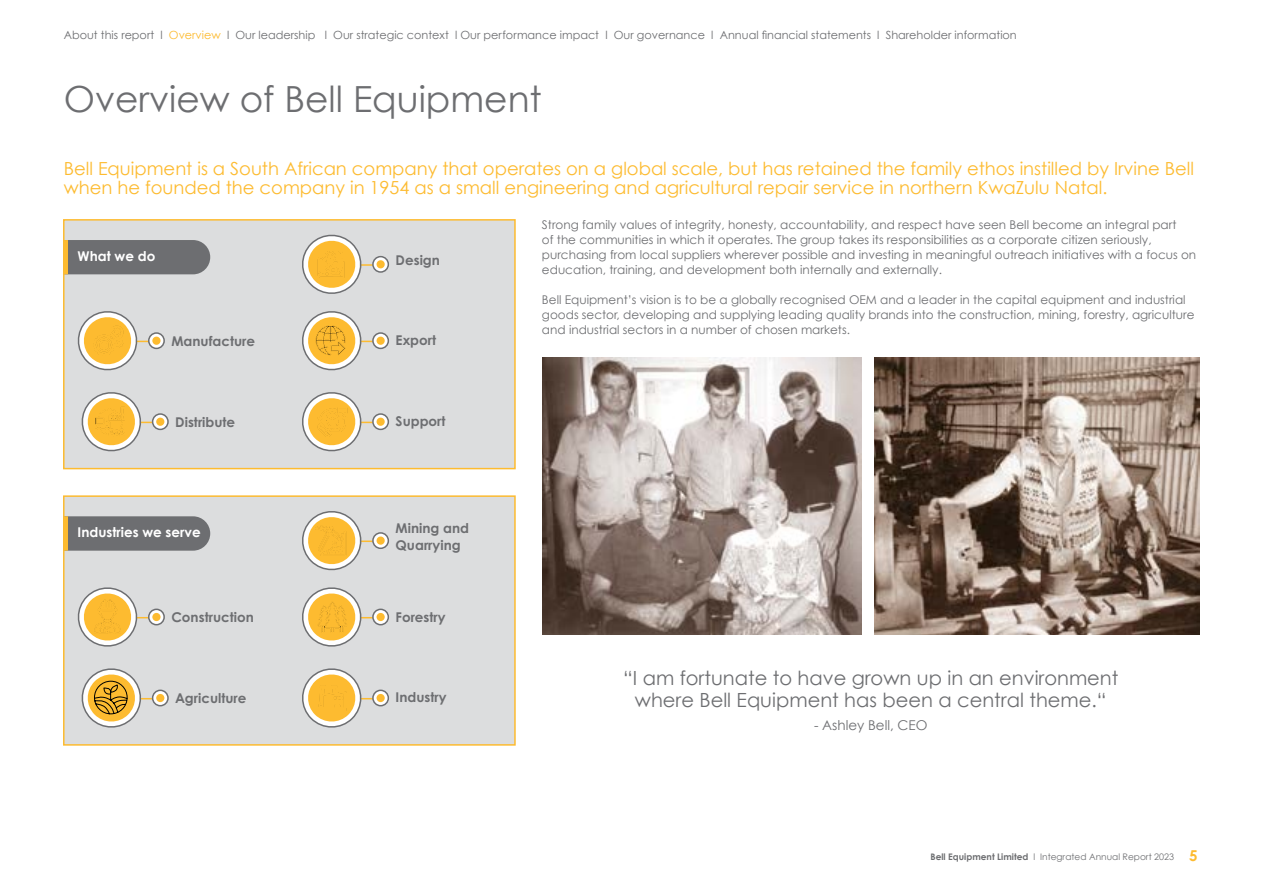
<style>
.page{position:relative;width:1263px;height:893px;background:#fff}
.page>*{position:absolute;margin:0;border:0;box-sizing:border-box;transform-origin:0 0}
.t1{font:36px "Century Gothic";color:#6d6e71}
.t2{font:19.5px/22.5px "Century Gothic";color:#6d6e71;text-align:center}
.t3{font:18px/19.5px "Century Gothic";color:#fdbb30}
.t4{font:700 13.5px/16.2px "Century Gothic Pro";color:#6d6e71}
.t5{font:700 13.5px "Century Gothic";color:#fff}
.t6{font:13.5px "Century Gothic";color:#6d6e71}
.t7{font:12px/15px "Century Gothic";color:#6d6e71}
.t8{font:11.25px "Century Gothic";color:#6d6e71}
.t9{font:9px "Century Gothic";color:#6d6e71}
.s1{color:#fdbb30}
.s2{font-weight:700}
.s3{font-weight:700;font-size:15px;color:#fdbb30}
</style>
<div class="page">
<div style="left:64px;top:220px;width:451px;height:249px;background:#dcddde"></div>
<div style="left:68px;top:240px;width:142px;height:34px;background:#6d6e71"></div>
<hr style="left:64px;top:240px;width:4px;height:34px;background:#fdbb30">
<div style="left:63px;top:219px;width:453px;height:250px;border:2px solid #fdbb30"></div>
<svg style="left:149px;top:333px;width:15px;height:15px"></svg>
<div style="left:148px;top:332px;width:17px;height:17px;border:2px solid #6d6e71;border-radius:50%"></div>
<div style="left:152px;top:337px;width:9px;height:8px;background:#fdbb30;border-radius:50%"></div>
<svg style="left:153px;top:414px;width:15px;height:15px"></svg>
<div style="left:152px;top:413px;width:17px;height:17px;border:2px solid #6d6e71;border-radius:50%"></div>
<div style="left:156px;top:418px;width:8px;height:8px;background:#fdbb30;border-radius:50%"></div>
<svg style="left:81px;top:392px;width:72px;height:60px"></svg>
<svg style="left:373px;top:333px;width:15px;height:15px"></svg>
<div style="left:372px;top:332px;width:17px;height:17px;border:2px solid #6d6e71;border-radius:50%"></div>
<div style="left:377px;top:337px;width:8px;height:8px;background:#fdbb30;border-radius:50%"></div>
<svg style="left:302px;top:311px;width:71px;height:60px"></svg>
<svg style="left:373px;top:257px;width:15px;height:15px"></svg>
<div style="left:372px;top:256px;width:17px;height:17px;border:2px solid #6d6e71;border-radius:50%"></div>
<div style="left:377px;top:260px;width:8px;height:8px;background:#fdbb30;border-radius:50%"></div>
<svg style="left:302px;top:234px;width:71px;height:60px"></svg>
<svg style="left:373px;top:414px;width:15px;height:15px"></svg>
<div style="left:372px;top:413px;width:17px;height:17px;border:2px solid #6d6e71;border-radius:50%"></div>
<div style="left:377px;top:418px;width:8px;height:8px;background:#fdbb30;border-radius:50%"></div>
<svg style="left:302px;top:392px;width:71px;height:60px"></svg>
<svg style="left:77px;top:311px;width:72px;height:60px"></svg>
<img style="left:875px;top:358px;width:324px;height:276px">
<img style="left:542px;top:358px;width:320px;height:276px">
<div style="left:64px;top:496px;width:451px;height:249px;background:#dcddde"></div>
<svg style="left:68px;top:516px;width:142px;height:35px;background:#717275"></svg>
<hr style="left:64px;top:516px;width:4px;height:35px;background:#fdbb30">
<div style="left:63px;top:495px;width:453px;height:251px;border:2px solid #fdbb30"></div>
<svg style="left:373px;top:533px;width:15px;height:15px"></svg>
<div style="left:372px;top:532px;width:17px;height:17px;border:2px solid #6d6e71;border-radius:50%"></div>
<div style="left:377px;top:536px;width:8px;height:9px;background:#fdbb30;border-radius:50%"></div>
<svg style="left:302px;top:511px;width:71px;height:60px"></svg>
<div style="left:149px;top:609px;width:15px;height:16px;background:#fff;border-radius:50%"></div>
<div style="left:148px;top:609px;width:17px;height:16px;border:2px solid #6d6e71;border-radius:50%"></div>
<div style="left:152px;top:613px;width:9px;height:8px;background:#fdbb30;border-radius:50%"></div>
<svg style="left:77px;top:587px;width:72px;height:60px"></svg>
<svg style="left:373px;top:609px;width:15px;height:16px"></svg>
<div style="left:372px;top:609px;width:17px;height:16px;border:2px solid #6d6e71;border-radius:50%"></div>
<div style="left:377px;top:613px;width:8px;height:8px;background:#fdbb30;border-radius:50%"></div>
<svg style="left:302px;top:587px;width:71px;height:60px"></svg>
<svg style="left:373px;top:690px;width:15px;height:16px"></svg>
<div style="left:372px;top:690px;width:17px;height:16px;border:2px solid #6d6e71;border-radius:50%"></div>
<div style="left:377px;top:694px;width:8px;height:8px;background:#fdbb30;border-radius:50%"></div>
<svg style="left:302px;top:668px;width:71px;height:60px"></svg>
<svg style="left:153px;top:690px;width:15px;height:16px"></svg>
<div style="left:152px;top:690px;width:17px;height:16px;border:2px solid #6d6e71;border-radius:50%"></div>
<div style="left:156px;top:694px;width:8px;height:8px;background:#fdbb30;border-radius:50%"></div>
<svg style="left:81px;top:668px;width:72px;height:60px"></svg>
<p class="t8" style="left:64px;top:28px;width:954px">About this report l <span class="s1">Overview</span> l Our leadership l Our strategic context l Our performance impact l Our governance l Annual financial statements l Shareholder information</p>
<h1 class="t1" style="left:64px;top:77px;width:480px">Overview of Bell Equipment</h1>
<p class="t3" style="left:64px;top:158px;width:1132px">Bell Equipment is a South African company that operates on a global scale, but has retained the family ethos instilled by Irvine Bell when he founded the company in 1954 as a small engineering and agricultural repair service in northern KwaZulu Natal.</p>
<p class="t5" style="left:78px;top:247px;width:79px">What we do</p>
<p class="t4" style="left:171px;top:332px;width:85px">Manufacture</p>
<p class="t4" style="left:175px;top:413px;width:61px">Distribute</p>
<p class="t4" style="left:396px;top:252px;width:46px">Design</p>
<p class="t4" style="left:396px;top:332px;width:42px">Export</p>
<p class="t4" style="left:396px;top:413px;width:51px">Support</p>
<p class="t5" style="left:78px;top:524px;width:125px">Industries we serve</p>
<p class="t4" style="left:396px;top:520px;width:75px">Mining and<br>Quarrying</p>
<p class="t4" style="left:171px;top:609px;width:84px">Construction</p>
<p class="t4" style="left:396px;top:609px;width:52px">Forestry</p>
<p class="t4" style="left:175px;top:690px;width:73px">Agriculture</p>
<p class="t4" style="left:396px;top:689px;width:53px">Industry</p>
<p class="t7" style="left:542px;top:217px;width:656px">Strong family values of integrity, honesty, accountability, and respect have seen Bell become an integral part<br>of the communities in which it operates. The group takes its responsibilities as a corporate citizen seriously, purchasing from local suppliers wherever possible and investing in meaningful outreach initiatives with a focus on education, training, and development both internally and externally.</p>
<p class="t7" style="left:542px;top:292px;width:654px">Bell Equipment’s vision is to be a globally recognised OEM and a leader in the capital equipment and industrial goods sector, developing and supplying leading quality brands into the construction, mining, forestry, agriculture and industrial sectors in a number of chosen markets.</p>
<h2 class="t2" style="left:623px;top:666px;width:497px">“I am fortunate to have grown up in an environment where Bell Equipment has been a central theme.“</h2>
<p class="t6" style="left:814px;top:716px;width:115px">- Ashley Bell, CEO</p>
<p class="t9" style="left:930px;top:851px;width:269px"><span class="s2">Bell Equipment Limited</span> l Integrated Annual Report 2023 <span class="s3">5</span></p>
</div>
